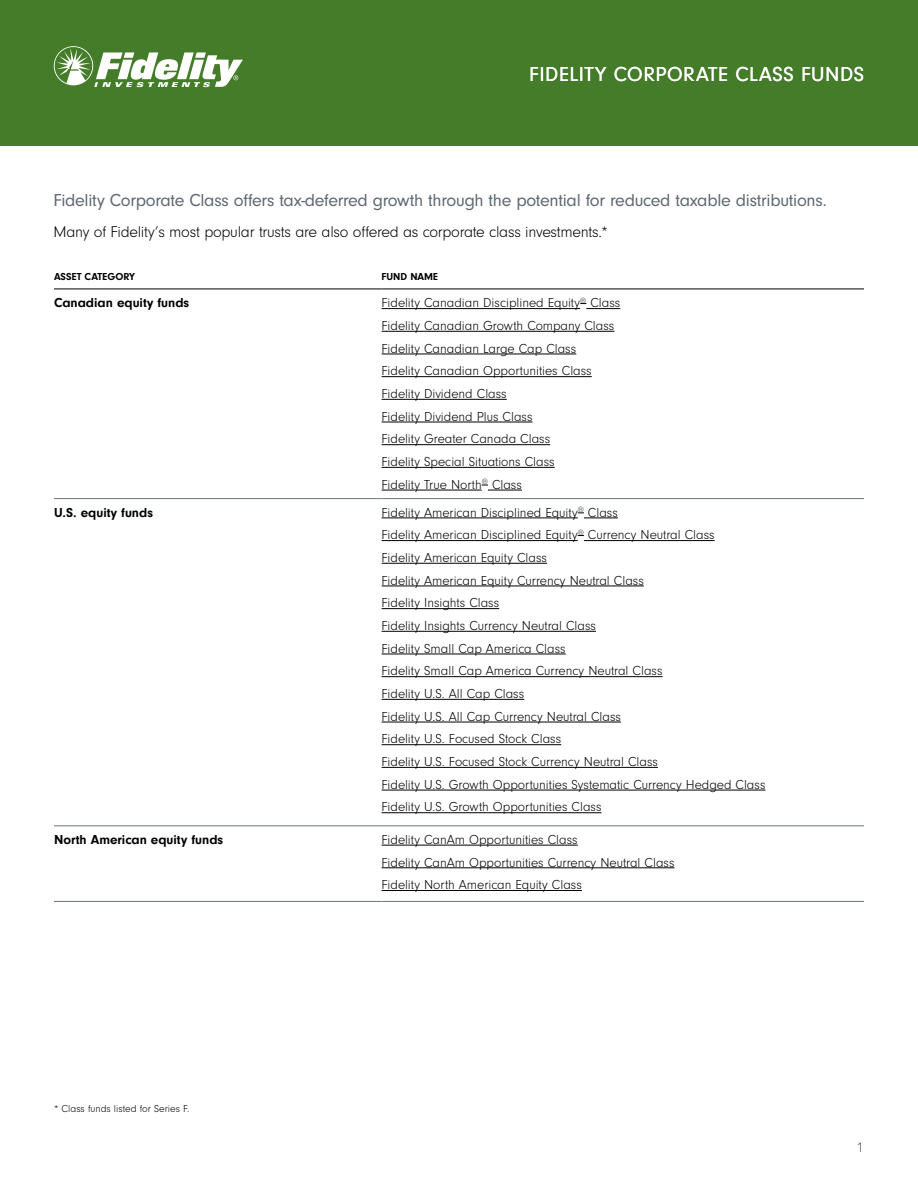
<style>
.page{position:relative;width:918px;height:1188px;background:#fff}
.page>*{position:absolute;margin:0;border:0;box-sizing:border-box;transform-origin:0 0}
.t1{font:21px "Neuzeit Gro";letter-spacing:.025em;color:#fff}
.t2{font:18px "Neuzeit Gro";letter-spacing:-.015em;color:#5d6771}
.t3{font:300 16.2px "Neuzeit Gro";letter-spacing:-.015em;color:#000}
.t4{font:300 13.5px/22.6px "Neuzeit Gro";color:#000}
.t5{font:700 13.5px "Neuzeit Gro";color:#000}
.t6{font:300 13.5px "Avenir";color:#555a61}
.t7{font:300 10.5px "Neuzeit Gro";color:#000}
.t8{font:700 10.5px "Neuzeit Gro";color:#000}
</style>
<div class="page">
<div style="left:0;top:0;width:918px;height:146px;background:#447c29"></div>
<svg style="left:54px;top:46px;width:189px;height:41px"></svg>
<hr style="left:54px;top:289px;width:328px;height:1px;background:#000">
<hr style="left:382px;top:289px;width:482px;height:1px;background:#000">
<hr style="left:54px;top:498px;width:328px;height:1px;background:#6a747b">
<hr style="left:382px;top:498px;width:482px;height:1px;background:#6a747b">
<hr style="left:54px;top:825px;width:328px;height:1px;background:#6a747b">
<hr style="left:382px;top:825px;width:482px;height:1px;background:#6a747b">
<hr style="left:54px;top:901px;width:328px;height:1px;background:#6a747b">
<hr style="left:382px;top:901px;width:482px;height:1px;background:#6a747b">
<hr style="left:382px;top:308px;width:198px;height:1px;background:#000">
<hr style="left:586px;top:308px;width:34px;height:1px;background:#000">
<hr style="left:382px;top:331px;width:232px;height:1px;background:#000">
<hr style="left:382px;top:354px;width:194px;height:1px;background:#000">
<hr style="left:382px;top:376px;width:210px;height:1px;background:#000">
<hr style="left:382px;top:399px;width:125px;height:1px;background:#000">
<hr style="left:382px;top:422px;width:151px;height:1px;background:#000">
<hr style="left:382px;top:444px;width:168px;height:1px;background:#000">
<hr style="left:382px;top:467px;width:173px;height:1px;background:#000">
<hr style="left:382px;top:490px;width:100px;height:1px;background:#000">
<hr style="left:488px;top:490px;width:34px;height:1px;background:#000">
<hr style="left:382px;top:518px;width:196px;height:1px;background:#000">
<hr style="left:584px;top:518px;width:34px;height:1px;background:#000">
<hr style="left:382px;top:540px;width:196px;height:1px;background:#000">
<hr style="left:584px;top:540px;width:131px;height:1px;background:#000">
<hr style="left:382px;top:563px;width:165px;height:1px;background:#000">
<hr style="left:382px;top:586px;width:262px;height:1px;background:#000">
<hr style="left:382px;top:608px;width:117px;height:1px;background:#000">
<hr style="left:382px;top:631px;width:214px;height:1px;background:#000">
<hr style="left:382px;top:654px;width:184px;height:1px;background:#000">
<hr style="left:382px;top:676px;width:281px;height:1px;background:#000">
<hr style="left:382px;top:699px;width:142px;height:1px;background:#000">
<hr style="left:382px;top:722px;width:239px;height:1px;background:#000">
<hr style="left:382px;top:744px;width:179px;height:1px;background:#000">
<hr style="left:382px;top:767px;width:276px;height:1px;background:#000">
<hr style="left:382px;top:790px;width:383px;height:1px;background:#000">
<hr style="left:382px;top:812px;width:220px;height:1px;background:#000">
<hr style="left:382px;top:845px;width:196px;height:1px;background:#000">
<hr style="left:382px;top:868px;width:293px;height:1px;background:#000">
<hr style="left:382px;top:890px;width:200px;height:1px;background:#000">
<h1 class="t1" style="left:529px;top:62px;width:336px">FIDELITY CORPORATE CLASS FUNDS</h1>
<h2 class="t2" style="left:54px;top:190px;width:775px">Fidelity Corporate Class offers tax-deferred growth through the potential for reduced taxable distributions.</h2>
<p class="t3" style="left:54px;top:223px;width:556px">Many of Fidelity’s most popular trusts are also offered as corporate class investments.*</p>
<p class="t8" style="left:54px;top:271px;width:83px">ASSET CATEGORY</p>
<p class="t8" style="left:382px;top:271px;width:58px">FUND NAME</p>
<p class="t5" style="left:54px;top:295px;width:137px">Canadian equity funds</p>
<p class="t4" style="left:382px;top:292px;width:240px">Fidelity Canadian Disciplined Equity<sup>®</sup> Class Fidelity Canadian Growth Company Class Fidelity Canadian Large Cap Class<br>Fidelity Canadian Opportunities Class Fidelity Dividend Class<br>Fidelity Dividend Plus Class<br>Fidelity Greater Canada Class<br>Fidelity Special Situations Class<br>Fidelity True North<sup>®</sup> Class</p>
<p class="t5" style="left:54px;top:505px;width:100px">U.S. equity funds</p>
<p class="t4" style="left:382px;top:501px;width:385px">Fidelity American Disciplined Equity<sup>®</sup> Class<br>Fidelity American Disciplined Equity<sup>®</sup> Currency Neutral Class<br>Fidelity American Equity Class<br>Fidelity American Equity Currency Neutral Class<br>Fidelity Insights Class<br>Fidelity Insights Currency Neutral Class<br>Fidelity Small Cap America Class<br>Fidelity Small Cap America Currency Neutral Class<br>Fidelity U.S. All Cap Class<br>Fidelity U.S. All Cap Currency Neutral Class<br>Fidelity U.S. Focused Stock Class<br>Fidelity U.S. Focused Stock Currency Neutral Class<br>Fidelity U.S. Growth Opportunities Systematic Currency Hedged Class Fidelity U.S. Growth Opportunities Class</p>
<p class="t5" style="left:54px;top:832px;width:171px">North American equity funds</p>
<p class="t4" style="left:382px;top:828px;width:294px">Fidelity CanAm Opportunities Class<br>Fidelity CanAm Opportunities Currency Neutral Class<br>Fidelity North American Equity Class</p>
<p class="t7" style="left:54px;top:1103px;width:137px">* Class funds listed for Series F.</p>
<p class="t6" style="left:857px;top:1139px;width:9px">1</p>
</div>
